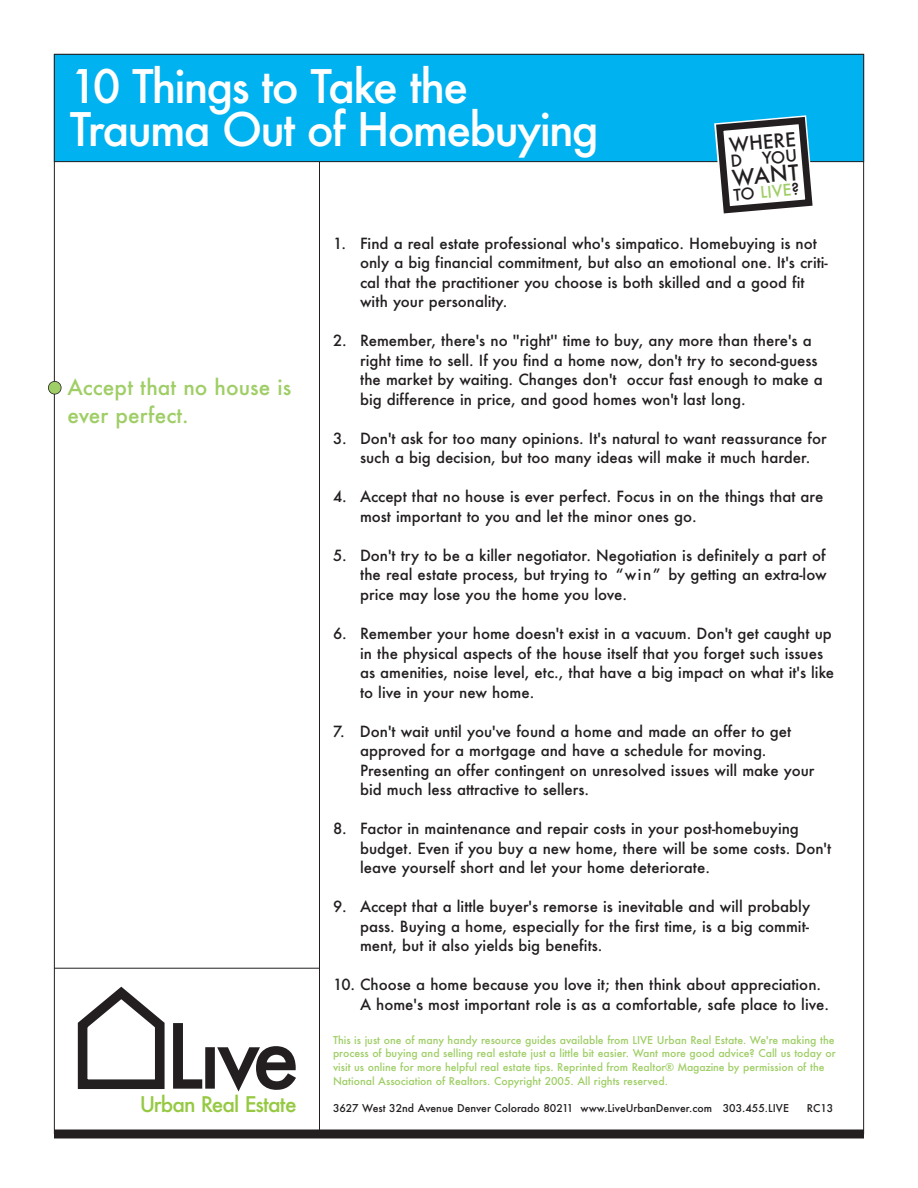
<style>
.page{position:relative;width:918px;height:1188px;background:#fff}
.page>*{position:absolute;margin:0;border:0;box-sizing:border-box;transform-origin:0 0}
.t1{font:500 87px "Futura";color:#231f20}
.t2{font:500 45px/43.5px "Futura";letter-spacing:-.045em;color:#fff}
.t3{font:21.3px "Futura Medium+BHQJEW";color:#231f20}
.t4{font:500 21px/27.3px "Futura";color:#9fce66}
.t5{font:500 21px "Futura";letter-spacing:-.045em;color:#96c942}
.t6{font:18.9px "Futura Medium+BHQJEW";color:#231f20}
.t7{font:16.05px "Futura Medium+BHQJEW";color:#231f20}
.t8{font:15.75px "Futura Medium+BHQJEW";color:#9fce66}
.t9{font:500 15px/19.5px "Futura";color:#231f20}
.t10{font:500 10.5px/13.6px "Futura";color:#9fce66}
.t11{font:500 10.5px "Futura";color:#231f20}
.s1{color:#fff}
.s2{color:#231f20}
</style>
<div class="page">
<img style="left:77px;top:986px;width:45px;height:103px">
<svg style="left:78px;top:987px;width:87px;height:102px"></svg>
<div style="left:205px;top:1047px;width:10px;height:42px;background:#231f20"></div>
<hr style="left:319px;top:155px;width:1px;height:979px;background:#231f20">
<hr style="left:54px;top:968px;width:266px;height:1px;background:#231f20">
<div style="left:54px;top:1130px;width:810px;height:8px;background:#231f20"></div>
<div style="left:48px;top:381px;width:13px;height:13px;background:#9fce66;border-radius:50%"></div>
<div style="left:48px;top:381px;width:14px;height:13px;border:2px solid #231f20;border-radius:50%"></div>
<div style="left:54px;top:54px;width:810px;height:108px;background:#00b2ef"></div>
<div style="left:54px;top:54px;width:810px;height:108px;border:1px solid #231f20"></div>
<svg style="left:714px;top:115px;width:100px;height:99px"></svg>
<img style="left:740px;top:152px;width:18px;height:14px">
<h2 class="t2" style="left:70px;top:65px;width:530px">10 Things to Take the<br>Trauma Out of Homebuying</h2>
<p class="t6" style="left:728px;top:134px;width:68px;rotate:-5deg">WHERE</p>
<p class="t7" style="left:730px;top:152px;width:68px;rotate:-5deg">D<span class="s1">O</span> YOU</p>
<h3 class="t3" style="left:731px;top:166px;width:68px;rotate:-5deg">WANT</h3>
<p class="t8" style="left:733px;top:186px;width:68px;rotate:-5deg"><span class="s2">TO</span> LIVE<span class="s2">?</span></p>
<h3 class="t4" style="left:68px;top:374px;width:225px">Accept that no house is ever perfect.</h3>
<p class="t9" style="left:360px;top:234px;width:469px;text-indent:-27px">1. Find a real estate professional who's simpatico. Homebuying is not only a big financial commitment, but also an emotional one. It's criti&shy;cal that the practitioner you choose is both skilled and a good fit with your personality.</p>
<p class="t9" style="left:360px;top:331px;width:464px;text-indent:-27px">2. Remember, there's no ''right'' time to buy, any more than there's a right time to sell. If you find a home now, don't try to second-guess the market by waiting. Changes don't occur fast enough to make a big difference in price, and good homes won't last long.</p>
<p class="t9" style="left:360px;top:429px;width:468px;text-indent:-27px">3. Don't ask for too many opinions. It's natural to want reassurance for such a big decision, but too many ideas will make it much harder.</p>
<p class="t9" style="left:360px;top:487px;width:465px;text-indent:-27px">4. Accept that no house is ever perfect. Focus in on the things that are most important to you and let the minor ones go.</p>
<p class="t9" style="left:360px;top:546px;width:468px;text-align:justify;text-indent:-27px">5. Don't try to be a killer negotiator. Negotiation is definitely a part of the real estate process, but trying to “win” by getting an extra-low price may lose you the home you love.</p>
<p class="t9" style="left:360px;top:624px;width:476px;text-indent:-27px">6. Remember your home doesn't exist in a vacuum. Don't get caught up in the physical aspects of the house itself that you forget such issues as amenities, noise level, etc., that have a big impact on what it's like to live in your new home.</p>
<p class="t9" style="left:360px;top:722px;width:456px;text-indent:-27px">7. Don't wait until you've found a home and made an offer to get approved for a mortgage and have a schedule for moving.<br>Presenting an offer contingent on unresolved issues will make your bid much less attractive to sellers.</p>
<p class="t9" style="left:360px;top:819px;width:473px;text-indent:-27px">8. Factor in maintenance and repair costs in your post-homebuying budget. Even if you buy a new home, there will be some costs. Don't leave yourself short and let your home deteriorate.</p>
<p class="t9" style="left:360px;top:897px;width:452px;text-align:justify;text-indent:-27px">9. Accept that a little buyer's remorse is inevitable and will probably pass. Buying a home, especially for the first time, is a big commit&shy;ment, but it also yields big benefits.</p>
<p class="t9" style="left:360px;top:975px;width:471px;text-indent:-27px">10. Choose a home because you love it; then think about appreciation.<br>A home's most important role is as a comfortable, safe place to live.</p>
<h1 class="t1" style="left:165px;top:1008px;width:136px">Lve</h1>
<p class="t10" style="left:333px;top:1033px;width:504px">This is just one of many handy resource guides available from LIVE Urban Real Estate. We're making the process of buying and selling real estate just a little bit easier. Want more good advice? Call us today or visit us online for more helpful real estate tips. Reprinted from Realtor® Magazine by permission of the National Association of Realtors. Copyright 2005. All rights reserved.</p>
<p class="t11" style="left:333px;top:1102px;width:457px">3627 West 32nd Avenue Denver Colorado 80211 www.LiveUrbanDenver.com 303.455.LIVE</p>
<p class="t11" style="left:807px;top:1101px;width:28px">RC13</p>
<h3 class="t5" style="left:140px;top:1093px;width:158px">Urban Real Estate</h3>
</div>
